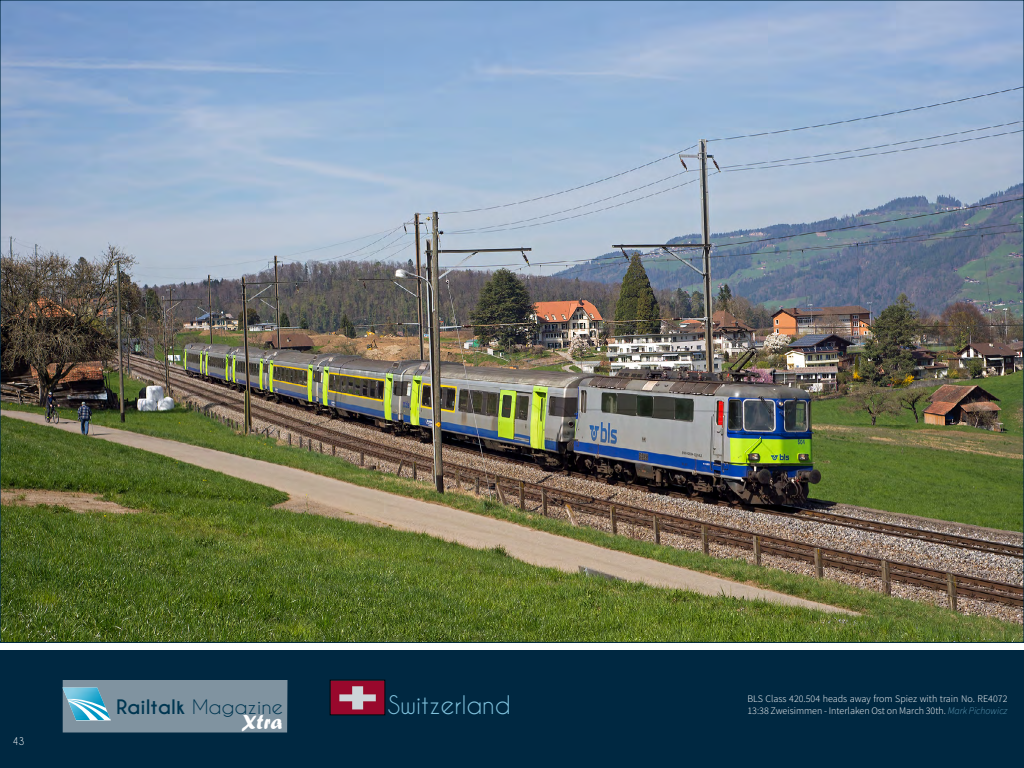
<style>
.page{position:relative;width:1024px;height:768px;background:#fff}
.page>*{position:absolute;margin:0;border:0;box-sizing:border-box;transform-origin:0 0}
.t1{font:24px "Caviar Dreams";color:#80c2dd}
.t2{font:21px "Forte";color:#fff}
.t3{font:700 18.7px "Caviar Dreams";color:#003651;scale:1.05 1}
.t4{font:300 10px "Source Sans Pro";color:#fff}
.t5{font:10px "Caviar Dreams";color:#fff}
.s1{font-weight:400}
.s2{font-weight:200;font-style:italic;color:#80c2dd}
</style>
<div class="page">
<img style="left:2px;top:2px;width:1020px;height:638px">
<div style="left:0;top:650px;width:1024px;height:118px;background:#002841"></div>
<div style="left:62px;top:680px;width:226px;height:53px;background:#8093a0"></div>
<img style="left:63px;top:688px;width:47px;height:32px">
<img style="left:332px;top:682px;width:51px;height:31px">
<div style="left:330px;top:680px;width:55px;height:35px;border:1px solid #000"></div>
<p class="t5" style="left:12px;top:736px;width:14px">43</p>
<h3 class="t3" style="left:116px;top:695px;width:160px">Railtalk <span class="s1">Magazine</span></h3>
<h2 class="t2" style="left:241px;top:710px;width:42px">Xtra</h2>
<p class="t4" style="left:748px;top:693px;width:261px">BLS Class 420.504 heads away from Spiez with train No. RE4072</p>
<h1 class="t1" style="left:388px;top:691px;width:124px">Switzerland</h1>
<p class="t4" style="left:748px;top:705px;width:261px">13:38 Zweisimmen - Interlaken Ost on March 30th. <span class="s2">Mark Pichowicz</span></p>
</div>
